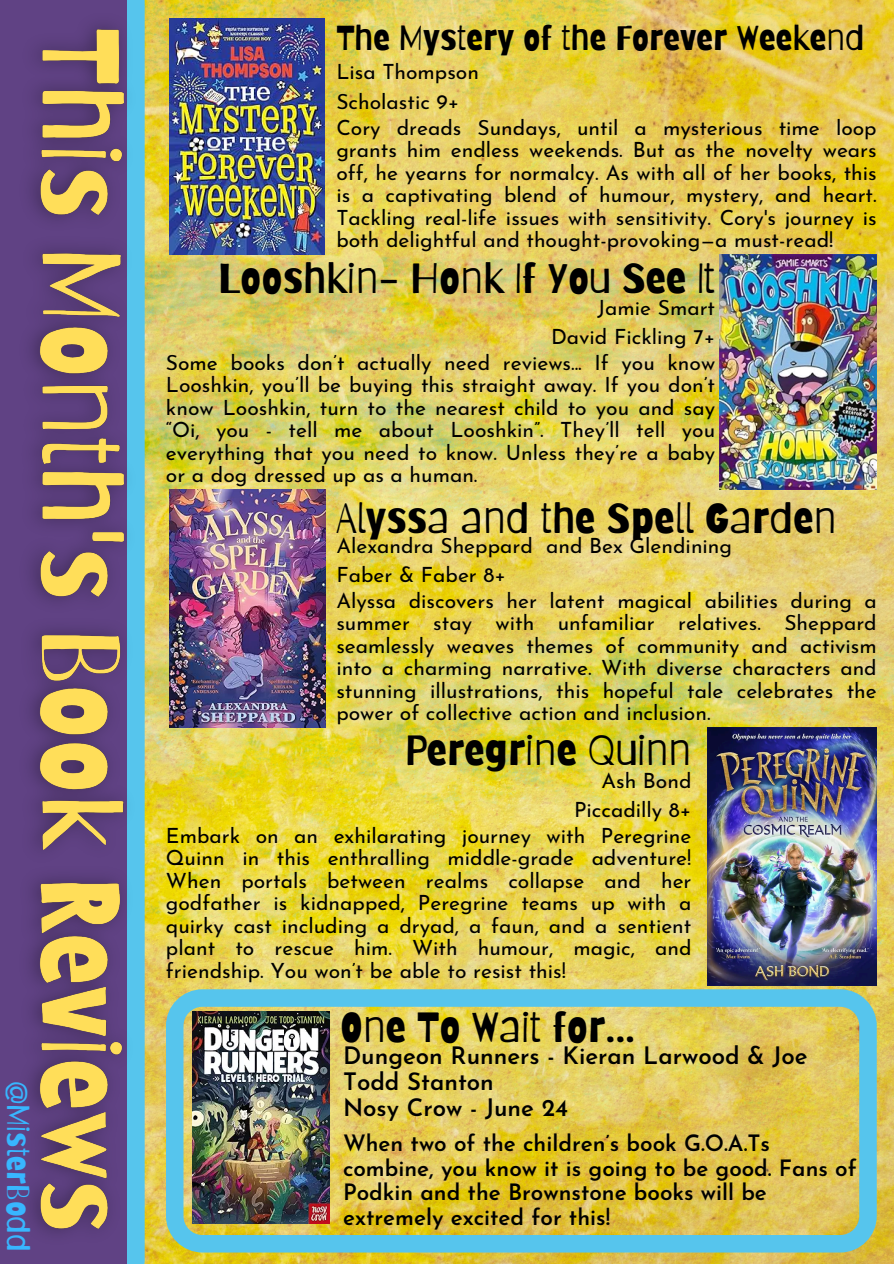
<style>
.page{position:relative;width:894px;height:1264px;background:#fff}
.page>*{position:absolute;margin:0;border:0;box-sizing:border-box;transform-origin:0 0}
.t1{font:42px "Barriecito";color:#000}
.t2{font:34.5px "Barriecito";color:#000}
.t3{font:31.35px "Barriecito";color:#38b6ff}
.t4{font:600 24px/26.2px "Josefin Sans";color:#000}
.t5{font:600 22.5px/24.8px "Josefin Sans";color:#000}
.t6{font:21px/22.5px "Josefin Sans";color:#000;text-align:justify}
</style>
<div class="page">
<img style="left:127px;top:0;width:766px;height:1263px">
<svg style="left:166px;top:989px;width:710px;height:263px;background:#c6c871"></svg>
<div style="left:0;top:0;width:127px;height:1263px;background:#604284"></div>
<img style="left:719px;top:255px;width:157px;height:235px">
<img style="left:170px;top:18px;width:154px;height:237px">
<img style="left:170px;top:490px;width:155px;height:237px">
<img style="left:707px;top:727px;width:169px;height:258px">
<img style="left:192px;top:1011px;width:137px;height:211px">
<img style="left:31px;top:0;width:116px;height:1258px">
<h4 class="t3" style="left:37px;top:1080px;width:173px;rotate:90deg">@MisterBodd</h4>
<p class="t2" style="left:336px;top:17px;width:530px">The Mystery of the Forever Weekend</p>
<p class="t6" style="left:336px;top:63px;width:144px">Lisa Thompson</p>
<h2 class="t6" style="left:336px;top:92px;width:125px">Scholastic 9+</h2>
<p class="t6" style="left:336px;top:118px;width:541px">Cory dreads Sundays, until a mysterious time loop grants him endless weekends. But as the novelty wears off, he yearns for normalcy. As with all of her books, this is a captivating blend of humour, mystery, and heart.<br>Tackling real-life issues with sensitivity. Cory's journey is both delightful and thought-provoking—a must-read!</p>
<h4 class="t1" style="left:218px;top:253px;width:498px">Looshkin- Honk If You See It</h4>
<p class="t6" style="left:597px;top:298px;width:119px">Jamie Smart</p>
<p class="t6" style="left:551px;top:327px;width:166px">David Fickling 7+</p>
<h2 class="t6" style="left:166px;top:353px;width:550px">Some books don’t actually need reviews... If you know Looshkin, you’ll be buying this straight away. If you don’t know Looshkin, turn to the nearest child to you and say “Oi, you - tell me about Looshkin”. They’ll tell you everything that you need to know. Unless they’re a baby or a dog dressed up as a human.</h2>
<p class="t1" style="left:336px;top:492px;width:501px">Alyssa and the Spell Garden</p>
<p class="t6" style="left:336px;top:536px;width:397px">Alexandra Sheppard and Bex Glendining</p>
<p class="t6" style="left:336px;top:565px;width:171px">Faber &amp; Faber 8+</p>
<p class="t6" style="left:336px;top:591px;width:541px">Alyssa discovers her latent magical abilities during a summer stay with unfamiliar relatives. Sheppard seamlessly weaves themes of community and activism into a charming narrative. With diverse characters and stunning illustrations, this hopeful tale celebrates the power of collective action and inclusion.</p>
<p class="t1" style="left:405px;top:725px;width:288px">Peregrine Quinn</p>
<p class="t6" style="left:601px;top:771px;width:92px">Ash Bond</p>
<h2 class="t6" style="left:574px;top:800px;width:119px">Piccadilly 8+</h2>
<p class="t6" style="left:166px;top:826px;width:527px">Embark on an exhilarating journey with Peregrine Quinn in this enthralling middle-grade adventure!<br>When portals between realms collapse and her godfather is kidnapped, Peregrine teams up with a quirky cast including a dryad, a faun, and a sentient plant to rescue him. With humour, magic, and friendship. You won’t be able to resist this!</p>
<p class="t1" style="left:340px;top:1001px;width:296px">One To Wait for...</p>
<h2 class="t4" style="left:343px;top:1044px;width:466px">Dungeon Runners - Kieran Larwood &amp; Joe<br>Todd Stanton<br>Nosy Crow - June 24</h2>
<p class="t5" style="left:343px;top:1132px;width:515px">When two of the children’s book G.O.A.Ts combine, you know it is going to be good. Fans of Podkin and the Brownstone books will be extremely excited for this!</p>
</div>
